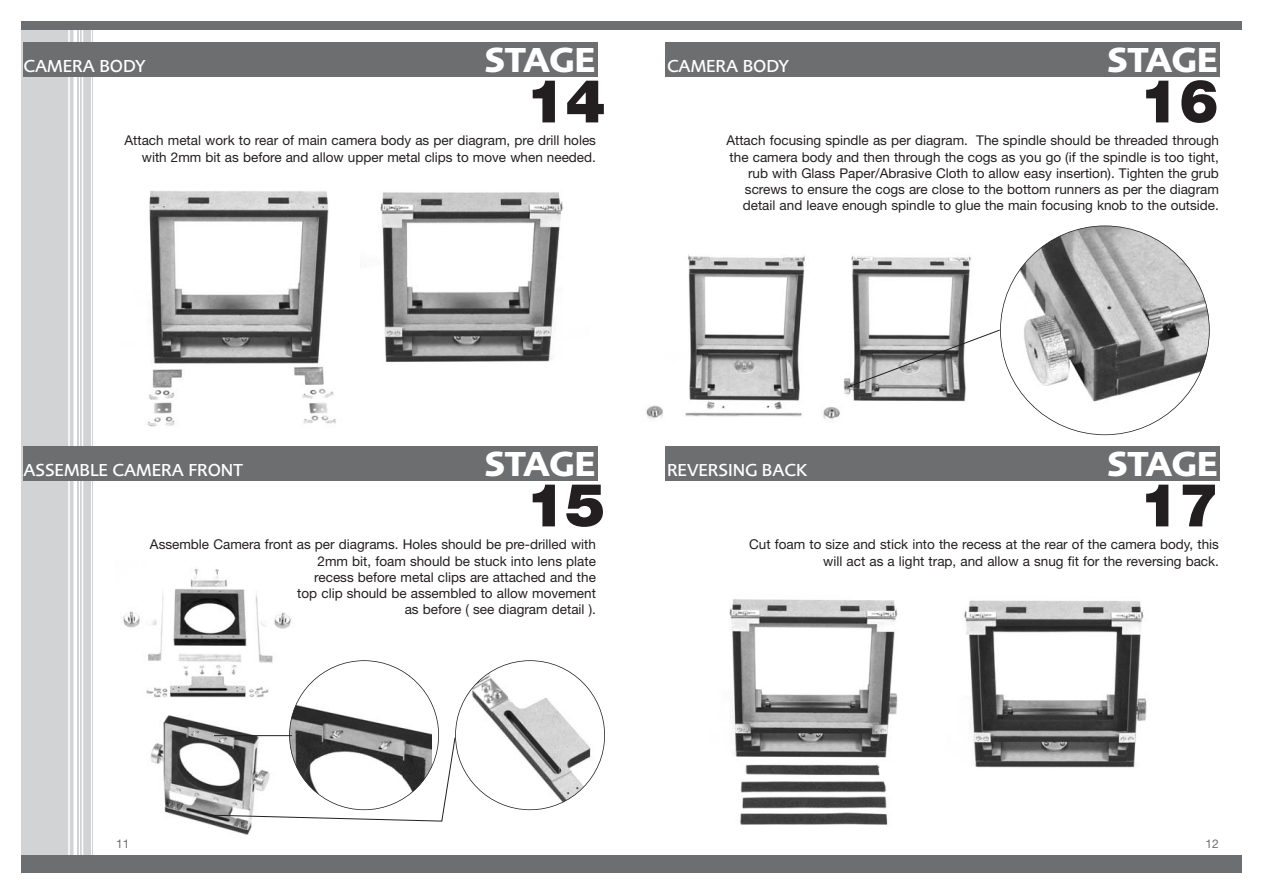
<style>
.page{position:relative;width:1263px;height:893px;background:#fff}
.page>*{position:absolute;margin:0;border:0;box-sizing:border-box;transform-origin:0 0}
.t1{font:900 60px "Helvetica Neue";letter-spacing:-.005em;color:#231f20}
.t2{font:700 36px "Foundry Sans";letter-spacing:-.015em;color:#fff}
.t3{font:500 18px "Foundry Sans";letter-spacing:-.005em;color:#fff}
.t4{font:13.5px/16.2px "Helvetica Neue";color:#231f20;text-align:right}
.t5{font:12px "Helvetica Neue";color:#6d6e70}
</style>
<div class="page">
<div style="left:631px;top:855px;width:611px;height:17px;background:#6d6e70"></div>
<div style="left:631px;top:22px;width:611px;height:8px;background:#6d6e70"></div>
<div style="left:21px;top:22px;width:71px;height:850px;background:#d1d3d4"></div>
<hr style="left:82px;top:22px;width:1px;height:850px;background:#fff">
<hr style="left:91px;top:22px;width:1px;height:850px;background:#fff">
<hr style="left:79px;top:22px;width:1px;height:850px;background:#fff">
<hr style="left:76px;top:22px;width:1px;height:850px;background:#fff">
<hr style="left:74px;top:22px;width:2px;height:850px;background:#fff">
<hr style="left:68px;top:22px;width:2px;height:850px;background:#fff">
<div style="left:21px;top:855px;width:610px;height:17px;background:#6d6e70"></div>
<div style="left:21px;top:22px;width:610px;height:8px;background:#6d6e70"></div>
<div style="left:23px;top:43px;width:574px;height:34px;background:#6d6e70"></div>
<img style="left:147px;top:191px;width:189px;height:236px">
<img style="left:380px;top:192px;width:183px;height:171px">
<div style="left:23px;top:447px;width:574px;height:34px;background:#6d6e70"></div>
<img style="left:123px;top:569px;width:182px;height:129px">
<img style="left:150px;top:715px;width:104px;height:120px">
<div style="left:665px;top:447px;width:555px;height:34px;background:#6d6e70"></div>
<div style="left:665px;top:43px;width:555px;height:34px;background:#6d6e70"></div>
<img style="left:729px;top:599px;width:169px;height:226px">
<img style="left:964px;top:600px;width:183px;height:168px">
<img style="left:843px;top:256px;width:128px;height:146px">
<img style="left:646px;top:254px;width:194px;height:168px">
<div style="left:290px;top:661px;width:149px;height:149px;background:#fff;border-radius:50%"></div>
<img style="left:290px;top:695px;width:141px;height:40px">
<img style="left:455px;top:669px;width:150px;height:136px">
<svg style="left:208px;top:735px;width:248px;height:87px"></svg>
<img style="left:1000px;top:226px;width:209px;height:209px;border-radius:50%">
<svg style="left:847px;top:329px;width:154px;height:59px"></svg>
<h3 class="t3" style="left:24px;top:59px;width:124px">CAMERA BODY</h3>
<h2 class="t2" style="left:484px;top:46px;width:113px">STAGE</h2>
<h3 class="t3" style="left:667px;top:59px;width:124px">CAMERA BODY</h3>
<h2 class="t2" style="left:1107px;top:46px;width:113px">STAGE</h2>
<h1 class="t1" style="left:526px;top:80px;width:81px">14</h1>
<h1 class="t1" style="left:1139px;top:80px;width:81px">16</h1>
<p class="t4" style="left:124px;top:134px;width:473px">Attach metal work to rear of main camera body as per diagram, pre drill holes with 2mm bit as before and allow upper metal clips to move when needed.</p>
<p class="t4" style="left:726px;top:134px;width:494px">Attach focusing spindle as per diagram. The spindle should be threaded through the camera body and then through the cogs as you go (if the spindle is too tight, rub with Glass Paper/Abrasive Cloth to allow easy insertion). Tighten the grub screws to ensure the cogs are close to the bottom runners as per the diagram detail and leave enough spindle to glue the main focusing knob to the outside.</p>
<h3 class="t3" style="left:24px;top:463px;width:221px">ASSEMBLE CAMERA FRONT</h3>
<h2 class="t2" style="left:484px;top:450px;width:113px">STAGE</h2>
<h3 class="t3" style="left:667px;top:463px;width:142px">REVERSING BACK</h3>
<h2 class="t2" style="left:1107px;top:450px;width:113px">STAGE</h2>
<h1 class="t1" style="left:526px;top:484px;width:81px">15</h1>
<h1 class="t1" style="left:1139px;top:484px;width:81px">17</h1>
<p class="t4" style="left:150px;top:538px;width:447px">Assemble Camera front as per diagrams. Holes should be pre-drilled with 2mm bit, foam should be stuck into lens plate<br>recess before metal clips are attached and the<br>top clip should be assembled to allow movement<br>as before ( see diagram detail ).</p>
<p class="t4" style="left:749px;top:538px;width:471px">Cut foam to size and stick into the recess at the rear of the camera body, this will act as a light trap, and allow a snug fit for the reversing back.</p>
<p class="t5" style="left:116px;top:840px;width:15px">11</p>
<p class="t5" style="left:1205px;top:840px;width:15px">12</p>
</div>
